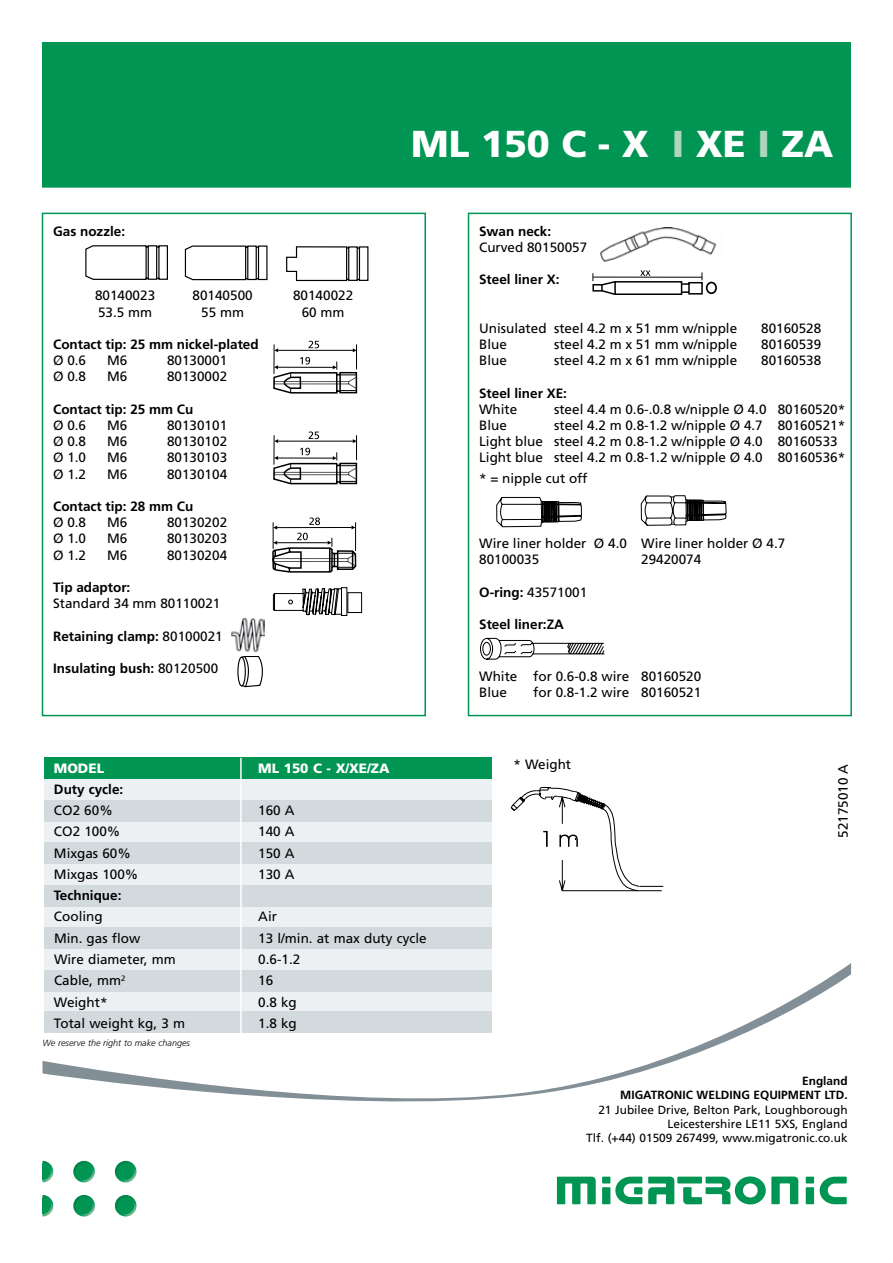
<style>
.page{position:relative;width:893px;height:1263px;background:#fff}
.page>*{position:absolute;margin:0;border:0;box-sizing:border-box;transform-origin:0 0}
.t1{font:900 37.5px "Frutiger";color:#fff}
.t2{font:13.5px/16.2px "Frutiger LT Pro";color:#000}
.t3{font:700 13.5px "Frutiger LT Pro";color:#000}
.t4{font:13.5px "Frutiger";color:#000}
.t5{font:700 13.5px "Frutiger";color:#000}
.t6{font:900 13.5px "Frutiger";color:#fff}
.t7{font:11.85px/14.2px "Frutiger";color:#000;text-align:right}
.t8{font:700 11.85px/14.2px "Frutiger";color:#000;text-align:right}
.t9{font:italic 300 9px "Frutiger";color:#000}
.s1{font-weight:400}
.s2{color:#aed5bd}
.s3{font-weight:700}
</style>
<div class="page">
<div style="left:43px;top:42px;width:807px;height:145px;background:#009552"></div>
<svg style="left:43px;top:1161px;width:10px;height:21px"></svg>
<svg style="left:73px;top:1161px;width:22px;height:21px"></svg>
<svg style="left:73px;top:1195px;width:22px;height:21px"></svg>
<svg style="left:115px;top:1161px;width:21px;height:21px"></svg>
<svg style="left:115px;top:1195px;width:21px;height:21px"></svg>
<div style="left:76px;top:1163px;width:16px;height:17px;background:#009552;border-radius:50%"></div>
<div style="left:117px;top:1163px;width:17px;height:17px;background:#009552;border-radius:50%"></div>
<div style="left:117px;top:1197px;width:17px;height:17px;background:#009552;border-radius:50%"></div>
<div style="left:76px;top:1197px;width:16px;height:17px;background:#009552;border-radius:50%"></div>
<svg style="left:43px;top:1195px;width:10px;height:21px"></svg>
<div style="left:602px;top:1176px;width:8px;height:7px;background:#009552"></div>
<div style="left:602px;top:1187px;width:8px;height:17px;background:#009552"></div>
<div style="left:806px;top:1176px;width:8px;height:7px;background:#009552"></div>
<div style="left:806px;top:1187px;width:8px;height:17px;background:#009552"></div>
<svg style="left:615px;top:1176px;width:27px;height:28px"></svg>
<svg style="left:820px;top:1176px;width:27px;height:28px"></svg>
<svg style="left:648px;top:1176px;width:26px;height:28px"></svg>
<svg style="left:557px;top:1176px;width:39px;height:28px"></svg>
<div style="left:677px;top:1176px;width:25px;height:7px;background:#009552"></div>
<svg style="left:683px;top:1176px;width:115px;height:28px"></svg>
<svg style="left:43px;top:963px;width:808px;height:139px"></svg>
<div style="left:44px;top:757px;width:447px;height:268px;background:#ecf0f2"></div>
<div style="left:44px;top:1012px;width:447px;height:21px;background:#d3dade"></div>
<div style="left:44px;top:800px;width:447px;height:21px;background:#d3dade"></div>
<div style="left:44px;top:843px;width:447px;height:21px;background:#d3dade"></div>
<div style="left:44px;top:885px;width:447px;height:21px;background:#d3dade"></div>
<div style="left:44px;top:928px;width:447px;height:21px;background:#d3dade"></div>
<div style="left:44px;top:970px;width:447px;height:21px;background:#d3dade"></div>
<div style="left:44px;top:757px;width:447px;height:22px;background:#009552"></div>
<hr style="left:240px;top:758px;width:2px;height:276px;background:#fff">
<div style="left:42px;top:213px;width:384px;height:503px;border:2px solid #009552"></div>
<svg style="left:85px;top:245px;width:83px;height:35px"></svg>
<svg style="left:286px;top:246px;width:83px;height:35px"></svg>
<svg style="left:185px;top:245px;width:83px;height:35px"></svg>
<svg style="left:237px;top:656px;width:26px;height:32px"></svg>
<img style="left:231px;top:618px;width:33px;height:35px">
<svg style="left:273px;top:587px;width:75px;height:29px"></svg>
<div style="left:347px;top:592px;width:15px;height:21px;border:1px solid #000"></div>
<svg style="left:273px;top:341px;width:85px;height:53px"></svg>
<svg style="left:273px;top:431px;width:85px;height:54px"></svg>
<svg style="left:272px;top:517px;width:85px;height:56px"></svg>
<div style="left:468px;top:213px;width:384px;height:503px;border:2px solid #009552"></div>
<img style="left:601px;top:227px;width:116px;height:35px">
<svg style="left:480px;top:638px;width:125px;height:22px"></svg>
<svg style="left:511px;top:787px;width:152px;height:104px"></svg>
<svg style="left:496px;top:496px;width:86px;height:31px"></svg>
<div style="left:706px;top:282px;width:11px;height:12px;border:2px solid #000;border-radius:50%"></div>
<svg style="left:592px;top:270px;width:111px;height:25px"></svg>
<svg style="left:640px;top:495px;width:87px;height:31px"></svg>
<p class="t3" style="left:53px;top:223px;width:74px">Gas nozzle:</p>
<p class="t2" style="left:95px;top:288px;width:62px">80140023</p>
<p class="t2" style="left:193px;top:288px;width:62px">80140500</p>
<p class="t2" style="left:293px;top:288px;width:62px">80140022</p>
<p class="t2" style="left:98px;top:304px;width:56px">53.5 mm</p>
<p class="t2" style="left:201px;top:304px;width:44px">55 mm</p>
<p class="t2" style="left:302px;top:304px;width:44px">60 mm</p>
<p class="t3" style="left:53px;top:336px;width:207px">Contact tip: 25 mm nickel-plated</p>
<p class="t2" style="left:53px;top:352px;width:35px">Ø 0.6</p>
<p class="t2" style="left:107px;top:352px;width:22px">M6</p>
<p class="t2" style="left:167px;top:352px;width:62px">80130001</p>
<p class="t2" style="left:53px;top:369px;width:35px">Ø 0.8</p>
<p class="t2" style="left:107px;top:369px;width:22px">M6</p>
<p class="t2" style="left:167px;top:369px;width:62px">80130002</p>
<p class="t3" style="left:53px;top:401px;width:142px">Contact tip: 25 mm Cu</p>
<p class="t2" style="left:53px;top:417px;width:35px">Ø 0.6</p>
<p class="t2" style="left:107px;top:417px;width:22px">M6</p>
<p class="t2" style="left:167px;top:417px;width:62px">80130101</p>
<p class="t2" style="left:53px;top:433px;width:35px">Ø 0.8</p>
<p class="t2" style="left:107px;top:433px;width:22px">M6</p>
<p class="t2" style="left:167px;top:433px;width:62px">80130102</p>
<p class="t2" style="left:53px;top:450px;width:35px">Ø 1.0</p>
<p class="t2" style="left:107px;top:450px;width:22px">M6</p>
<p class="t2" style="left:167px;top:450px;width:62px">80130103</p>
<p class="t2" style="left:53px;top:466px;width:35px">Ø 1.2</p>
<p class="t2" style="left:107px;top:466px;width:22px">M6</p>
<p class="t2" style="left:167px;top:466px;width:62px">80130104</p>
<p class="t3" style="left:53px;top:498px;width:142px">Contact tip: 28 mm Cu</p>
<p class="t2" style="left:53px;top:514px;width:35px">Ø 0.8</p>
<p class="t2" style="left:107px;top:514px;width:22px">M6</p>
<p class="t2" style="left:167px;top:514px;width:62px">80130202</p>
<p class="t2" style="left:53px;top:531px;width:35px">Ø 1.0</p>
<p class="t2" style="left:107px;top:531px;width:22px">M6</p>
<p class="t2" style="left:167px;top:531px;width:62px">80130203</p>
<p class="t2" style="left:53px;top:547px;width:35px">Ø 1.2</p>
<p class="t2" style="left:107px;top:547px;width:22px">M6</p>
<p class="t2" style="left:167px;top:547px;width:62px">80130204</p>
<p class="t3" style="left:53px;top:579px;width:79px">Tip adaptor:</p>
<p class="t2" style="left:53px;top:595px;width:169px">Standard 34 mm 80110021</p>
<p class="t3" style="left:53px;top:628px;width:171px">Retaining clamp: <span class="s1">80100021</span></p>
<p class="t3" style="left:53px;top:660px;width:167px">Insulating bush: <span class="s1">80120500</span></p>
<h1 class="t1" style="left:411px;top:121px;width:424px">ML 150 C - X <span class="s2">I</span> XE <span class="s2">I</span> ZA</h1>
<p class="t3" style="left:479px;top:223px;width:74px">Swan neck:</p>
<p class="t2" style="left:479px;top:239px;width:110px">Curved 80150057</p>
<p class="t3" style="left:479px;top:272px;width:82px">Steel liner X:</p>
<p class="t2" style="left:479px;top:320px;width:260px">Unisulated steel 4.2 m x 51 mm w/nipple</p>
<p class="t2" style="left:761px;top:320px;width:62px">80160528</p>
<p class="t2" style="left:479px;top:336px;width:29px">Blue</p>
<p class="t2" style="left:554px;top:336px;width:185px">steel 4.2 m x 51 mm w/nipple</p>
<p class="t2" style="left:761px;top:336px;width:62px">80160539</p>
<p class="t2" style="left:479px;top:352px;width:29px">Blue</p>
<p class="t2" style="left:554px;top:352px;width:185px">steel 4.2 m x 61 mm w/nipple</p>
<p class="t2" style="left:761px;top:352px;width:62px">80160538</p>
<p class="t3" style="left:479px;top:385px;width:89px">Steel liner XE:</p>
<p class="t2" style="left:479px;top:401px;width:40px">White</p>
<p class="t2" style="left:554px;top:401px;width:293px">steel 4.4 m 0.6-.0.8 w/nipple Ø 4.0 80160520*</p>
<p class="t2" style="left:479px;top:417px;width:29px">Blue</p>
<p class="t2" style="left:479px;top:417px;width:368px;text-indent:75px">steel 4.2 m 0.8-1.2 w/nipple Ø 4.7 80160521*<br>Light blue steel 4.2 m 0.8-1.2 w/nipple Ø 4.0 80160533<br>Light blue steel 4.2 m 0.8-1.2 w/nipple Ø 4.0 80160536*</p>
<p class="t2" style="left:479px;top:471px;width:110px">* = nipple cut off</p>
<p class="t2" style="left:479px;top:535px;width:308px">Wire liner holder Ø 4.0 Wire liner holder Ø 4.7<br>80100035</p>
<p class="t2" style="left:641px;top:552px;width:62px">29420074</p>
<p class="t2" style="left:479px;top:584px;width:110px"><span class="s3">O-ring:</span> 43571001</p>
<p class="t3" style="left:479px;top:617px;width:86px">Steel liner:ZA</p>
<p class="t2" style="left:479px;top:668px;width:224px">White for 0.6-0.8 wire 80160520<br>Blue</p>
<p class="t2" style="left:533px;top:685px;width:170px">for 0.8-1.2 wire 80160521</p>
<p class="t6" style="left:54px;top:760px;width:46px">MODELML</p>
<p class="t6" style="left:284px;top:760px;width:98px">150 C - X/XE/ZA</p>
<p class="t5" style="left:54px;top:781px;width:71px">Duty cycle:</p>
<p class="t4" style="left:54px;top:802px;width:60px">CO2 60%</p>
<p class="t4" style="left:258px;top:802px;width:38px">160 A</p>
<p class="t4" style="left:54px;top:824px;width:68px">CO2 100%</p>
<p class="t4" style="left:258px;top:824px;width:38px">140 A</p>
<p class="t4" style="left:54px;top:845px;width:78px">Mixgas 60%</p>
<p class="t4" style="left:258px;top:845px;width:38px">150 A</p>
<p class="t4" style="left:54px;top:866px;width:86px">Mixgas 100%</p>
<p class="t4" style="left:258px;top:866px;width:38px">130 A</p>
<p class="t5" style="left:54px;top:887px;width:69px">Technique:</p>
<p class="t4" style="left:54px;top:909px;width:50px">Cooling</p>
<p class="t4" style="left:258px;top:909px;width:20px">Air</p>
<p class="t4" style="left:54px;top:930px;width:88px">Min. gas flow</p>
<p class="t4" style="left:258px;top:930px;width:170px">13 l/min. at max duty cycle</p>
<p class="t4" style="left:54px;top:951px;width:123px">Wire diameter, mm</p>
<p class="t4" style="left:258px;top:951px;width:44px">0.6-1.2</p>
<p class="t4" style="left:54px;top:973px;width:73px">Cable, mm<sup>2</sup></p>
<p class="t4" style="left:258px;top:973px;width:17px">16</p>
<p class="t4" style="left:54px;top:994px;width:55px">Weight*</p>
<p class="t4" style="left:258px;top:994px;width:40px">0.8 kg</p>
<p class="t4" style="left:54px;top:1015px;width:133px">Total weight kg, 3 m</p>
<p class="t4" style="left:258px;top:1015px;width:40px">1.8 kg</p>
<p class="t9" style="left:43px;top:1038px;width:149px">We reserve the right to make changes</p>
<p class="t4" style="left:513px;top:756px;width:59px">* Weight</p>
<p class="t2" style="left:835px;top:838px;width:75px;rotate:-90deg">52175010 A</p>
<p class="t8" style="left:620px;top:1074px;width:229px">England<br>MIGATRONIC WELDING EQUIPMENT LTD.</p>
<p class="t7" style="left:586px;top:1102px;width:263px">21 Jubilee Drive, Belton Park, Loughborough<br>Leicestershire LE11 5XS, England<br>Tlf. (+44) 01509 267499, www.migatronic.co.uk</p>
</div>
